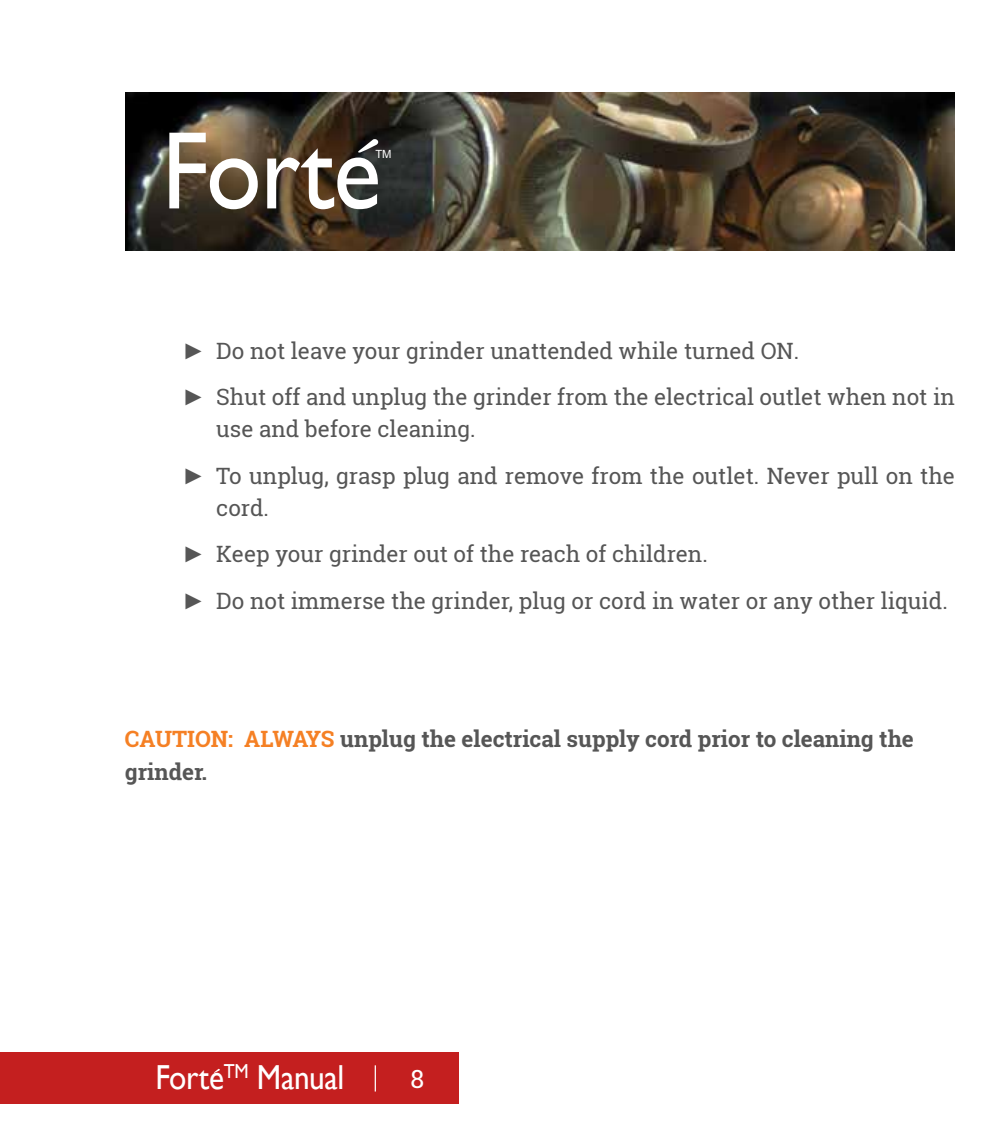
<style>
.page{position:relative;width:1000px;height:1125px;background:#fff}
.page>*{position:absolute;margin:0;border:0;box-sizing:border-box;transform-origin:0 0}
.t1{font:111px "Gill Sans";letter-spacing:-.01em;color:#fff;scale:.9 1}
.t2{font:34.75px "Gill Sans";letter-spacing:-.01em;color:#fff;scale:.9 1}
.t3{font:25px "Roboto Slab";color:#fff}
.t4{font:22.5px/46.2px "Roboto Slab";color:#565656}
.t5{font:700 22.5px/32.5px "Roboto Slab";color:#565656}
.t6{font:11.25px "Arial";color:#fff}
.s1{font-family:"Arial"}
.s2{color:#f58024}
</style>
<div class="page">
<div style="left:0;top:1053px;width:459px;height:51px;background:#c41f1f"></div>
<svg style="left:214px;top:1069px;width:6px;height:4px"></svg>
<svg style="left:375px;top:1065px;width:1px;height:27px"></svg>
<img style="left:125px;top:92px;width:830px;height:158px">
<svg style="left:358px;top:139px;width:21px;height:14px"></svg>
<h1 class="t1" style="left:162px;top:107px;width:245px">Forte</h1>
<p class="t6" style="left:375px;top:147px;width:18px">TM</p>
<p class="t4" style="left:182px;top:327px;width:774px"><span class="s1">►</span> Do not leave your grinder unattended while turned ON.<br><span class="s1">►</span> Shut off and unplug the grinder from the electrical outlet when not in</p>
<p class="t4" style="left:182px;top:406px;width:774px;text-indent:34px">use and before cleaning.<br><span class="s1">►</span> To unplug, grasp plug and remove from the outlet. Never pull on the</p>
<p class="t4" style="left:182px;top:485px;width:767px;text-indent:34px">cord.<br><span class="s1">►</span> Keep your grinder out of the reach of children.<br><span class="s1">►</span> Do not immerse the grinder, plug or cord in water or any other liquid.</p>
<p class="t5" style="left:125px;top:723px;width:790px"><span class="s2">CAUTION: ALWAYS</span> unplug the electrical supply cord prior to cleaning the grinder.</p>
<h2 class="t2" style="left:155px;top:1057px;width:211px">Forte<sup>TM</sup> Manual</h2>
<p class="t3" style="left:410px;top:1061px;width:15px">8</p>
</div>
